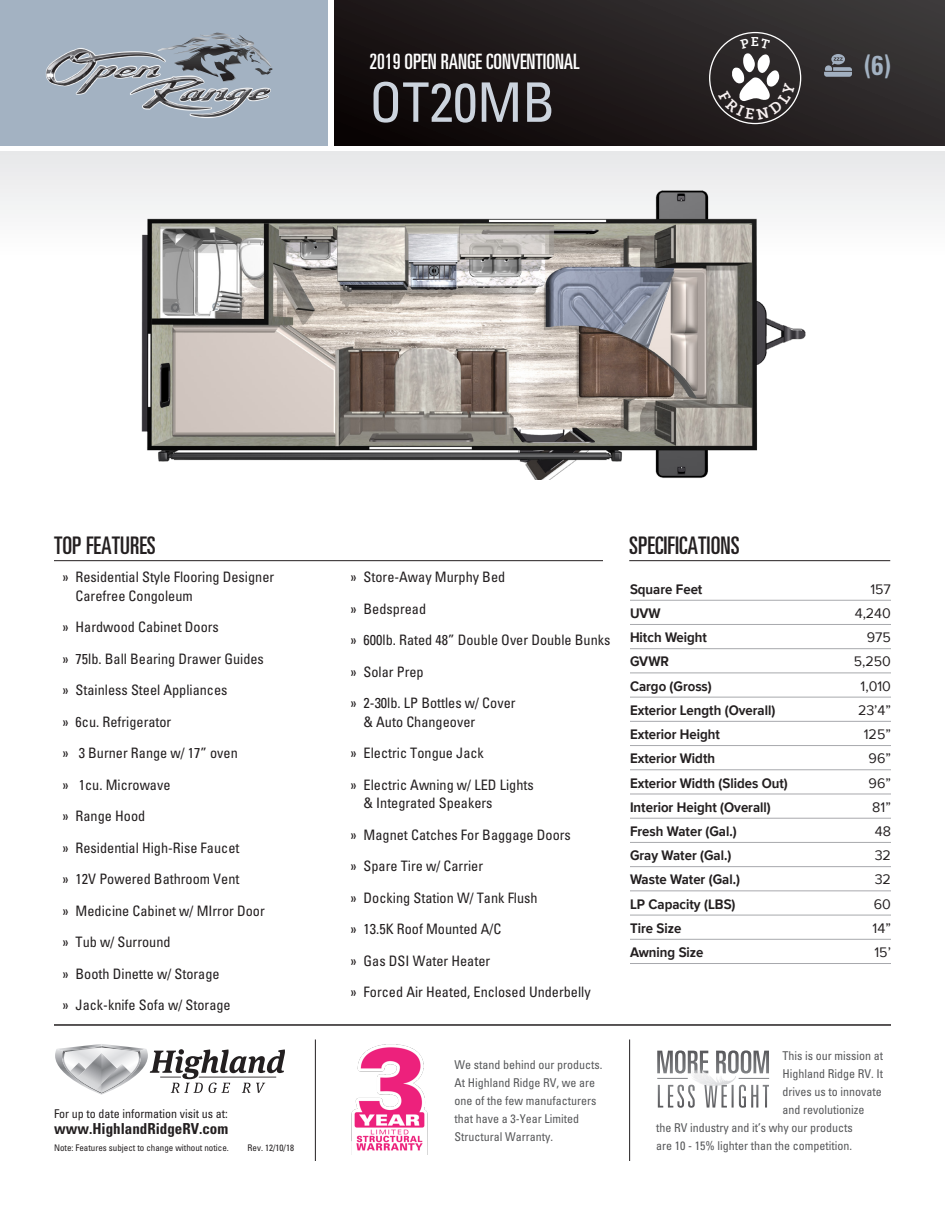
<style>
.page{position:relative;width:945px;height:1215px;background:#fff}
.page>*{position:absolute;margin:0;border:0;box-sizing:border-box;transform-origin:0 0}
.t1{font:54px "Nova Condensed S Si Condensed";color:#ccd4de}
.t2{font:700 condensed 27px "Nova Condensed S Si";color:#a3b2c2}
.Standards_Options_He{font:ultra-condensed 24px "Nova Ultra S Si";color:#231f20}
.t3{font:ultra-condensed 21px "Nova Ultra S Si";color:#fff}
.t4{font:700 condensed 15px "Nova Condensed S Si";color:#231f20}
.t5{font:14.25px/18.6px "Nova Condensed S Si Condensed";color:#231f20}
.Specs_Title{font:700 14.25px "Proxima Nova";color:#231f20;scale:.93 1}
.Specs{font:14.25px "Proxima Nova";color:#231f20}
.t6{font:12.75px "Museo Slab 700";color:#fff}
.t7{font:12px/18px "Nova Condensed S Si Condensed";color:#57585a}
.t8{font:12px "Nova Condensed S Si Condensed";color:#231f20}
.t9{font:9px "Nova Condensed S Si Condensed";color:#231f20}
</style>
<div class="page">
<svg style="left:55px;top:1044px;width:230px;height:51px"></svg>
<hr style="left:315px;top:1040px;width:1px;height:121px;background:#231f20">
<hr style="left:629px;top:1040px;width:1px;height:121px;background:#231f20">
<hr style="left:54px;top:1024px;width:837px;height:2px;background:#231f20">
<svg style="left:657px;top:1050px;width:112px;height:58px"></svg>
<div style="left:0;top:152px;width:945px;height:108px;background:linear-gradient(to bottom,#e7e8e9,#fff)"></div>
<div style="left:334px;top:0;width:611px;height:145px;background:linear-gradient(to right,#110b0b,#383435)"></div>
<div style="left:0;top:0;width:327px;height:145px;background:#a3b2c2"></div>
<img style="left:45px;top:32px;width:226px;height:86px">
<svg style="left:157px;top:33px;width:116px;height:49px"></svg>
<svg style="left:824px;top:54px;width:28px;height:23px"></svg>
<hr style="left:629px;top:560px;width:261px;height:1px;background:#231f20">
<hr style="left:54px;top:560px;width:549px;height:1px;background:#231f20">
<img style="left:138px;top:181px;width:677px;height:298px">
<hr style="left:630px;top:600px;width:162px;height:1px;background:#a8a9ad">
<hr style="left:792px;top:600px;width:99px;height:1px;background:#a8a9ad">
<hr style="left:630px;top:624px;width:162px;height:1px;background:#a8a9ad">
<hr style="left:792px;top:624px;width:99px;height:1px;background:#a8a9ad">
<hr style="left:630px;top:648px;width:162px;height:1px;background:#a8a9ad">
<hr style="left:792px;top:648px;width:99px;height:1px;background:#a8a9ad">
<hr style="left:630px;top:673px;width:162px;height:1px;background:#a8a9ad">
<hr style="left:792px;top:673px;width:99px;height:1px;background:#a8a9ad">
<hr style="left:630px;top:697px;width:162px;height:1px;background:#a8a9ad">
<hr style="left:792px;top:697px;width:99px;height:1px;background:#a8a9ad">
<hr style="left:630px;top:721px;width:162px;height:1px;background:#a8a9ad">
<hr style="left:792px;top:721px;width:99px;height:1px;background:#a8a9ad">
<hr style="left:630px;top:745px;width:162px;height:1px;background:#a8a9ad">
<hr style="left:792px;top:745px;width:99px;height:1px;background:#a8a9ad">
<hr style="left:630px;top:769px;width:162px;height:1px;background:#a8a9ad">
<hr style="left:792px;top:769px;width:99px;height:1px;background:#a8a9ad">
<hr style="left:630px;top:794px;width:162px;height:1px;background:#a8a9ad">
<hr style="left:792px;top:794px;width:99px;height:1px;background:#a8a9ad">
<hr style="left:630px;top:818px;width:162px;height:1px;background:#a8a9ad">
<hr style="left:792px;top:818px;width:99px;height:1px;background:#a8a9ad">
<hr style="left:630px;top:842px;width:162px;height:1px;background:#a8a9ad">
<hr style="left:792px;top:842px;width:99px;height:1px;background:#a8a9ad">
<hr style="left:630px;top:866px;width:162px;height:1px;background:#a8a9ad">
<hr style="left:792px;top:866px;width:99px;height:1px;background:#a8a9ad">
<hr style="left:630px;top:891px;width:162px;height:1px;background:#a8a9ad">
<hr style="left:792px;top:891px;width:99px;height:1px;background:#a8a9ad">
<hr style="left:630px;top:915px;width:162px;height:1px;background:#a8a9ad">
<hr style="left:792px;top:915px;width:99px;height:1px;background:#a8a9ad">
<hr style="left:630px;top:939px;width:162px;height:1px;background:#a8a9ad">
<hr style="left:792px;top:939px;width:99px;height:1px;background:#a8a9ad">
<hr style="left:630px;top:963px;width:162px;height:1px;background:#a8a9ad">
<hr style="left:792px;top:963px;width:99px;height:1px;background:#a8a9ad">
<img style="left:351px;top:1044px;width:77px;height:110px">
<svg style="left:718px;top:38px;width:77px;height:82px"></svg>
<p class="t3" style="left:369px;top:50px;width:212px">2019 OPEN RANGE CONVENTIONAL</p>
<p class="t1" style="left:369px;top:68px;width:187px">OT20MB</p>
<p class="t6" style="left:751px;top:35px;width:10px">E</p>
<p class="t2" style="left:864px;top:49px;width:28px">(6)</p>
<p class="Standards_Options_He" style="left:54px;top:532px;width:103px">TOP FEATURES</p>
<p class="Standards_Options_He" style="left:629px;top:532px;width:112px">SPECIFICATIONS</p>
<p class="t5" style="left:76px;top:567px;width:200px;text-indent:-14px">» Residential Style Flooring Designer<br>Carefree Congoleum</p>
<p class="t5" style="left:62px;top:617px;width:158px">» Hardwood Cabinet Doors</p>
<p class="t5" style="left:62px;top:649px;width:203px">» 75lb. Ball Bearing Drawer Guides</p>
<p class="t5" style="left:62px;top:680px;width:167px">» Stainless Steel Appliances</p>
<p class="t5" style="left:62px;top:712px;width:111px">» 6cu. Refrigerator</p>
<p class="t5" style="left:62px;top:743px;width:177px">» 3 Burner Range w/ 17” oven</p>
<p class="t5" style="left:62px;top:775px;width:110px">» 1cu. Microwave</p>
<p class="t5" style="left:62px;top:806px;width:85px">» Range Hood</p>
<p class="t5" style="left:62px;top:838px;width:179px">» Residential High-Rise Faucet</p>
<p class="t5" style="left:62px;top:869px;width:179px">» 12V Powered Bathroom Vent</p>
<p class="t5" style="left:62px;top:901px;width:204px">» Medicine Cabinet w/ MIrror Door</p>
<p class="t5" style="left:62px;top:932px;width:110px">» Tub w/ Surround</p>
<p class="t5" style="left:62px;top:964px;width:159px">» Booth Dinette w/ Storage</p>
<p class="t5" style="left:62px;top:995px;width:170px">» Jack-knife Sofa w/ Storage</p>
<p class="t8" style="left:54px;top:1106px;width:175px">For up to date information visit us at:</p>
<p class="t4" style="left:54px;top:1119px;width:176px">www.HighlandRidgeRV.com</p>
<p class="t9" style="left:54px;top:1142px;width:176px">Note: Features subject to change without notice.</p>
<p class="t9" style="left:248px;top:1142px;width:48px">Rev. 12/10/18</p>
<p class="t5" style="left:350px;top:567px;width:157px">» Store-Away Murphy Bed</p>
<p class="t5" style="left:350px;top:599px;width:78px">» Bedspread</p>
<p class="t5" style="left:350px;top:630px;width:262px">» 600lb. Rated 48” Double Over Double Bunks</p>
<p class="t5" style="left:350px;top:662px;width:75px">» Solar Prep</p>
<p class="t5" style="left:364px;top:693px;width:153px;text-indent:-14px">» 2-30lb. LP Bottles w/ Cover &amp; Auto Changeover</p>
<p class="t5" style="left:350px;top:743px;width:135px">» Electric Tongue Jack</p>
<p class="t5" style="left:364px;top:775px;width:172px;text-indent:-14px">» Electric Awning w/ LED Lights &amp; Integrated Speakers</p>
<p class="t5" style="left:350px;top:825px;width:222px">» Magnet Catches For Baggage Doors</p>
<p class="t5" style="left:350px;top:856px;width:135px">» Spare Tire w/ Carrier</p>
<p class="t5" style="left:350px;top:888px;width:189px">» Docking Station W/ Tank Flush</p>
<p class="t5" style="left:350px;top:919px;width:153px">» 13.5K Roof Mounted A/C</p>
<p class="t5" style="left:350px;top:951px;width:142px">» Gas DSI Water Heater</p>
<p class="t5" style="left:350px;top:982px;width:242px">» Forced Air Heated, Enclosed Underbelly</p>
<p class="Specs_Title" style="left:630px;top:578px;width:79px">Square Feet</p>
<p class="Specs" style="left:870px;top:578px;width:22px">157</p>
<p class="Specs_Title" style="left:630px;top:603px;width:35px">UVW</p>
<p class="Specs" style="left:855px;top:603px;width:38px">4,240</p>
<p class="Specs_Title" style="left:630px;top:627px;width:84px">Hitch Weight</p>
<p class="Specs" style="left:867px;top:627px;width:26px">975</p>
<p class="Specs_Title" style="left:630px;top:651px;width:43px">GVWR</p>
<p class="Specs" style="left:854px;top:651px;width:39px">5,250</p>
<p class="Specs_Title" style="left:630px;top:675px;width:90px">Cargo (Gross)</p>
<p class="Specs" style="left:861px;top:675px;width:32px">1,010</p>
<p class="Specs_Title" style="left:630px;top:699px;width:158px">Exterior Length (Overall)</p>
<p class="Specs" style="left:858px;top:699px;width:34px">23’4”</p>
<p class="Specs_Title" style="left:630px;top:724px;width:98px">Exterior Height</p>
<p class="Specs" style="left:864px;top:724px;width:29px">125”</p>
<p class="Specs_Title" style="left:630px;top:748px;width:93px">Exterior Width</p>
<p class="Specs" style="left:869px;top:748px;width:24px">96”</p>
<p class="Specs_Title" style="left:630px;top:772px;width:171px">Exterior Width (Slides Out)</p>
<p class="Specs" style="left:869px;top:772px;width:24px">96”</p>
<p class="Specs_Title" style="left:630px;top:796px;width:153px">Interior Height (Overall)</p>
<p class="Specs" style="left:872px;top:796px;width:20px">81”</p>
<p class="Specs_Title" style="left:630px;top:821px;width:116px">Fresh Water (Gal.)</p>
<p class="Specs" style="left:875px;top:821px;width:18px">48</p>
<p class="Specs_Title" style="left:630px;top:845px;width:111px">Gray Water (Gal.)</p>
<p class="Specs" style="left:875px;top:845px;width:18px">32</p>
<p class="Specs_Title" style="left:630px;top:869px;width:120px">Waste Water (Gal.)</p>
<p class="Specs" style="left:875px;top:869px;width:18px">32</p>
<p class="Specs_Title" style="left:630px;top:893px;width:115px">LP Capacity (LBS)</p>
<p class="Specs" style="left:874px;top:893px;width:19px">60</p>
<p class="Specs_Title" style="left:630px;top:917px;width:57px">Tire Size</p>
<p class="Specs" style="left:873px;top:917px;width:20px">14”</p>
<p class="Specs_Title" style="left:630px;top:942px;width:81px">Awning Size</p>
<p class="Specs" style="left:874px;top:942px;width:18px">15’</p>
<p class="t7" style="left:454px;top:1055px;width:149px">We stand behind our products.<br>At Highland Ridge RV, we are one of the few manufacturers that have a 3-Year Limited<br>Structural Warranty.</p>
<p class="t7" style="left:783px;top:1046px;width:102px">This is our mission at</p>
<p class="t7" style="left:783px;top:1064px;width:102px">Highland Ridge RV. It</p>
<p class="t7" style="left:783px;top:1082px;width:101px">drives us to innovate</p>
<p class="t7" style="left:783px;top:1100px;width:83px">and revolutionize</p>
<p class="t7" style="left:656px;top:1118px;width:198px">the RV industry and it’s why our products</p>
<p class="t7" style="left:656px;top:1136px;width:197px">are 10 - 15% lighter than the competition.</p>
</div>
